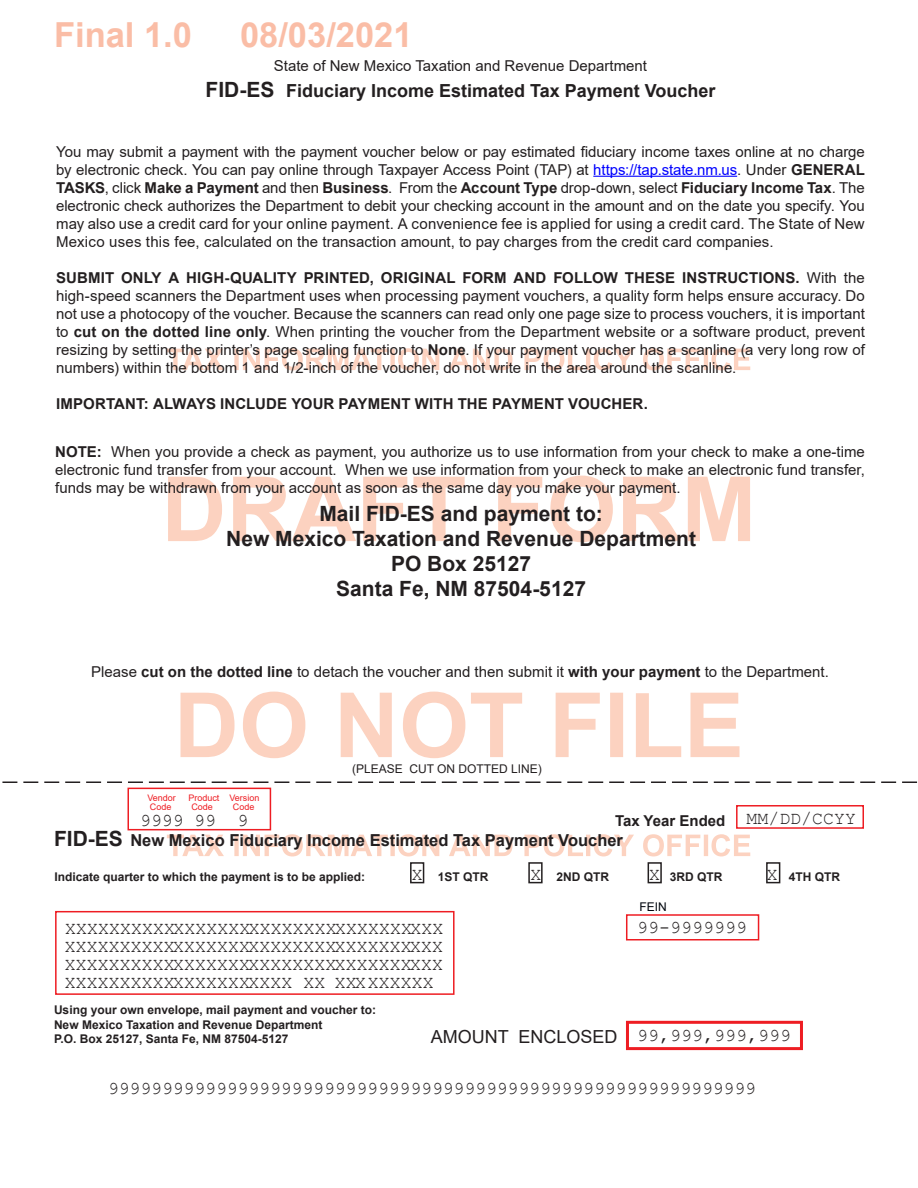
<style>
.page{position:relative;width:918px;height:1188px;background:#fff}
.page>*{position:absolute;margin:0;border:0;box-sizing:border-box;transform-origin:0 0}
.t1{font:700 34.5px "Arial";color:#fabda6}
.t2{font:700 21px "Arial";color:#231f20}
.t3{font:18px "Courier New";letter-spacing:.01em;color:#231f20}
.t4{font:700 18px "Arial";color:#231f20}
.t5{font:18px "Arial";color:#231f20}
.t6{font:700 16.5px "Arial";color:#231f20}
.t7{font:15px/18px "Arial";color:#231f20;text-align:justify}
.t8{font:700 15px "Arial";color:#231f20}
.t9{font:700 12px "Arial";color:#231f20}
.t10{font:12px "Arial";color:#231f20}
.t11{font:12px "Arial";color:#00060e}
.t12{font:9px "Arial";color:#ee1d23}
.s1{font-size:21px}
.s2{color:#00f}
.s3{font-weight:700}
</style>
<div class="page">
<svg style="left:167px;top:834px;width:583px;height:22px"></svg>
<svg style="left:181px;top:692px;width:559px;height:66px"></svg>
<svg style="left:168px;top:476px;width:582px;height:66px"></svg>
<svg style="left:167px;top:348px;width:583px;height:22px"></svg>
<svg style="left:2px;top:782px;width:915px;height:1px"></svg>
<hr style="left:593px;top:176px;width:144px;height:1px;background:#00f">
<div style="left:410px;top:862px;width:14px;height:21px;border:2px solid #231f20"></div>
<div style="left:648px;top:862px;width:14px;height:21px;border:2px solid #231f20"></div>
<div style="left:766px;top:862px;width:14px;height:21px;border:2px solid #231f20"></div>
<div style="left:528px;top:862px;width:15px;height:21px;border:2px solid #231f20"></div>
<div style="left:626px;top:1021px;width:177px;height:29px;border:3px solid #ee1d23"></div>
<div style="left:55px;top:911px;width:400px;height:84px;border:2px solid #ee1d23"></div>
<div style="left:736px;top:805px;width:128px;height:24px;border:2px solid #ee1d23"></div>
<div style="left:626px;top:914px;width:133px;height:26px;border:2px solid #ee1d23"></div>
<div style="left:128px;top:788px;width:143px;height:42px;border:2px solid #ee1d23"></div>
<h1 class="t1" style="left:54px;top:11px;width:140px">Final 1.0</h1>
<h1 class="t1" style="left:240px;top:11px;width:174px">08/03/2021</h1>
<p class="t7" style="left:274px;top:57px;width:375px">State of New Mexico Taxation and Revenue Department</p>
<p class="t4" style="left:206px;top:78px;width:511px"><span class="s1">FID-ES</span> Fiduciary Income Estimated Tax Payment Voucher</p>
<p class="t7" style="left:56px;top:142px;width:810px">You may submit a payment with the payment voucher below or pay estimated fiduciary income taxes online at no charge by electronic check. You can pay online through Taxpayer Access Point (TAP) at <span class="s2">https://tap.state.nm.us</span>. Under <span class="s3">GENERAL TASKS</span>, click <span class="s3">Make a Payment</span> and then <span class="s3">Business</span>. From the <span class="s3">Account Type</span> drop-down, select <span class="s3">Fiduciary Income Tax</span>. The electronic check authorizes the Department to debit your checking account in the amount and on the date you specify. You may also use a credit card for your online payment. A convenience fee is applied for using a credit card. The State of New Mexico uses this fee, calculated on the transaction amount, to pay charges from the credit card companies.</p>
<p class="t7" style="left:56px;top:268px;width:810px"><span class="s3">SUBMIT ONLY A HIGH-QUALITY PRINTED, ORIGINAL FORM AND FOLLOW THESE INSTRUCTIONS.</span> With the high-speed scanners the Department uses when processing payment vouchers, a quality form helps ensure accuracy. Do not use a photocopy of the voucher. Because the scanners can read only one page size to process vouchers, it is important to <span class="s3">cut on the dotted line only</span>. When printing the voucher from the Department website or a software product, prevent resizing by setting the printer’s page scaling function to <span class="s3">None</span>. If your payment voucher has a scanline (a very long row of numbers) within the bottom 1 and 1/2-inch of the voucher, do not write in the area around the scanline.</p>
<p class="t8" style="left:56px;top:393px;width:593px">IMPORTANT: ALWAYS INCLUDE YOUR PAYMENT WITH THE PAYMENT VOUCHER.</p>
<p class="t7" style="left:55px;top:443px;width:811px"><span class="s3">NOTE:</span> When you provide a check as payment, you authorize us to use information from your check to make a one-time electronic fund transfer from your account. When we use information from your check to make an electronic fund transfer, funds may be withdrawn from your account as soon as the same day you make your payment.</p>
<p class="t2" style="left:319px;top:499px;width:285px">Mail FID-ES and payment to:</p>
<p class="t2" style="left:226px;top:524px;width:471px">New Mexico Taxation and Revenue Department</p>
<p class="t2" style="left:391px;top:549px;width:142px">PO Box 25127</p>
<p class="t2" style="left:336px;top:574px;width:251px">Santa Fe, NM 87504-5127</p>
<p class="t7" style="left:91px;top:663px;width:739px">Please <span class="s3">cut on the dotted line</span> to detach the voucher and then submit it <span class="s3">with your payment</span> to the Department.</p>
<p class="t12" style="left:147px;top:792px;width:30px">Vendor</p>
<p class="t12" style="left:188px;top:792px;width:73px">Product Version</p>
<p class="t12" style="left:150px;top:801px;width:23px">Code</p>
<p class="t12" style="left:191px;top:801px;width:23px">Code</p>
<p class="t12" style="left:233px;top:801px;width:23px">Code</p>
<p class="t3" style="left:140px;top:809px;width:109px">9999 99 9</p>
<p class="t10" style="left:352px;top:761px;width:191px">(PLEASE CUT ON DOTTED LINE)</p>
<p class="t8" style="left:615px;top:810px;width:112px">Tax Year Ended</p>
<p class="t6" style="left:54px;top:829px;width:571px"><span class="s1">FID-ES</span> New Mexico Fiduciary Income Estimated Tax Payment Voucher</p>
<p class="t3" style="left:746px;top:807px;width:111px">MM/DD/CCYY</p>
<p class="t3" style="left:412px;top:863px;width:12px">X</p>
<p class="t3" style="left:531px;top:863px;width:12px">X</p>
<p class="t3" style="left:649px;top:863px;width:12px">X</p>
<p class="t3" style="left:767px;top:863px;width:12px">X</p>
<p class="t9" style="left:54px;top:869px;width:312px">Indicate quarter to which the payment is to be applied:</p>
<p class="t9" style="left:438px;top:869px;width:52px">1ST QTR</p>
<p class="t9" style="left:557px;top:869px;width:54px">2ND QTR</p>
<p class="t9" style="left:670px;top:869px;width:54px">3RD QTR</p>
<p class="t9" style="left:789px;top:869px;width:53px">4TH QTR</p>
<p class="t11" style="left:639px;top:899px;width:29px">FEIN</p>
<p class="t3" style="left:65px;top:917px;width:380px">XXXXXXXXXXXXXXXXXXXXXXXXXXXXXXXXXXX</p>
<p class="t3" style="left:637px;top:916px;width:111px">99-9999999</p>
<p class="t3" style="left:65px;top:935px;width:380px">XXXXXXXXXXXXXXXXXXXXXXXXXXXXXXXXXXX</p>
<p class="t3" style="left:65px;top:971px;width:370px">XXXXXXXXXXXXXXXXXXXXX XX XXXXXXXXX</p>
<p class="t3" style="left:65px;top:953px;width:380px">XXXXXXXXXXXXXXXXXXXXXXXXXXXXXXXXXXX</p>
<p class="t9" style="left:54px;top:1002px;width:324px">Using your own envelope, mail payment and voucher to:</p>
<p class="t9" style="left:54px;top:1016px;width:270px">New Mexico Taxation and Revenue Department</p>
<p class="t9" style="left:54px;top:1030px;width:236px">P.O. Box 25127, Santa Fe, NM 87504-5127</p>
<p class="t5" style="left:431px;top:1024px;width:188px">AMOUNT ENCLOSED</p>
<p class="t3" style="left:637px;top:1024px;width:155px">99,999,999,999</p>
<p class="t3" style="left:108px;top:1077px;width:650px">999999999999999999999999999999999999999999999999999999999999</p>
</div>
